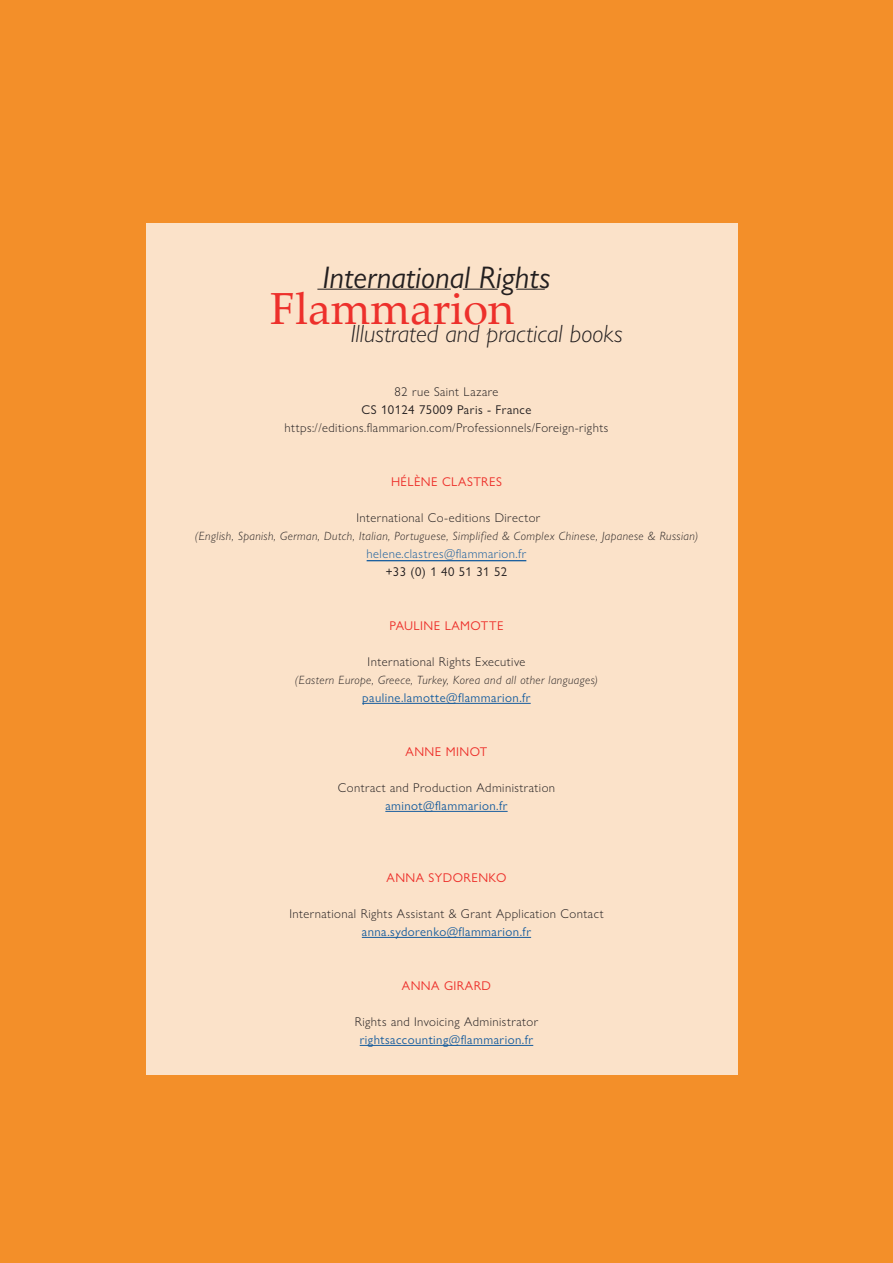
<style>
.page{position:relative;width:893px;height:1263px;background:#f38f29}
.page>*{position:absolute;margin:0;border:0;box-sizing:border-box;transform-origin:0 0}
.t1{font:45px "Palatino Linotype";color:#ed302b}
.t2{font:italic 31.35px "Gill Sans Nova";color:#231f20}
.t3{font:italic 300 25.05px "Gill Sans Nova";color:#231f20}
.t4{font:300 12.75px "Gill Sans Nova";letter-spacing:.035em;color:#231f20}
.t5{font:12.75px "Gill Sans Nova";letter-spacing:.035em;color:#175d9e}
.t6{font:12.75px "Gill Sans Nova";letter-spacing:.035em;color:#ed302b}
.t7{font:12.75px "Gill Sans Nova";letter-spacing:.035em;color:#231f20}
.t8{font:300 12.75px "Gill Sans Nova";letter-spacing:.035em;color:#175d9e}
.t9{font:italic 300 12px "Gill Sans Nova";letter-spacing:.035em;color:#231f20}
</style>
<div class="page">
<div style="left:147px;top:223px;width:591px;height:851px;background:#fbe2c9"></div>
<hr style="left:367px;top:560px;width:159px;height:1px;background:#175d9e">
<hr style="left:362px;top:703px;width:169px;height:1px;background:#175d9e">
<hr style="left:385px;top:811px;width:123px;height:1px;background:#175d9e">
<hr style="left:362px;top:937px;width:169px;height:1px;background:#175d9e">
<hr style="left:360px;top:1045px;width:173px;height:1px;background:#175d9e">
<hr style="left:317px;top:289px;width:134px;height:1px;background:#231f20">
<hr style="left:463px;top:289px;width:35px;height:1px;background:#231f20">
<svg style="left:516px;top:289px;width:29px;height:1px"></svg>
<h2 class="t2" style="left:323px;top:258px;width:229px">International Rights</h2>
<h3 class="t3" style="left:351px;top:318px;width:274px">Illustrated and practical books</h3>
<h1 class="t1" style="left:270px;top:277px;width:246px">Flammarion</h1>
<p class="t4" style="left:394px;top:384px;width:106px">82 rue Saint Lazare</p>
<p class="t7" style="left:362px;top:402px;width:171px">CS 10124 75009 Paris - France</p>
<p class="t4" style="left:285px;top:420px;width:325px">https://editions.flammarion.com/Professionnels/Foreign-rights</p>
<p class="t6" style="left:391px;top:474px;width:112px">HÉLÈNE CLASTRES</p>
<p class="t4" style="left:356px;top:510px;width:185px">International Co-editions Director</p>
<p class="t9" style="left:195px;top:529px;width:505px">(English, Spanish, German, Dutch, Italian, Portuguese, Simplified &amp; Complex Chinese, Japanese &amp; Russian)</p>
<p class="t8" style="left:367px;top:546px;width:161px">helene.clastres@flammarion.fr</p>
<p class="t7" style="left:386px;top:564px;width:123px">+33 (0) 1 40 51 31 52</p>
<p class="t6" style="left:389px;top:618px;width:116px">PAULINE LAMOTTE</p>
<p class="t4" style="left:368px;top:654px;width:159px">International Rights Executive</p>
<p class="t9" style="left:295px;top:673px;width:305px">(Eastern Europe, Greece, Turkey, Korea and all other languages)</p>
<p class="t5" style="left:362px;top:690px;width:170px">pauline.lamotte@flammarion.fr</p>
<p class="t6" style="left:406px;top:744px;width:83px">ANNE MINOT</p>
<p class="t4" style="left:338px;top:780px;width:219px">Contract and Production Administration</p>
<p class="t5" style="left:385px;top:798px;width:124px">aminot@flammarion.fr</p>
<p class="t6" style="left:387px;top:870px;width:121px">ANNA SYDORENKO</p>
<p class="t4" style="left:289px;top:906px;width:316px">International Rights Assistant &amp; Grant Application Contact</p>
<p class="t5" style="left:362px;top:924px;width:171px">anna.sydorenko@flammarion.fr</p>
<p class="t6" style="left:402px;top:978px;width:91px">ANNA GIRARD</p>
<p class="t4" style="left:355px;top:1014px;width:185px">Rights and Invoicing Administrator</p>
<p class="t5" style="left:360px;top:1032px;width:175px">rightsaccounting@flammarion.fr</p>
</div>
